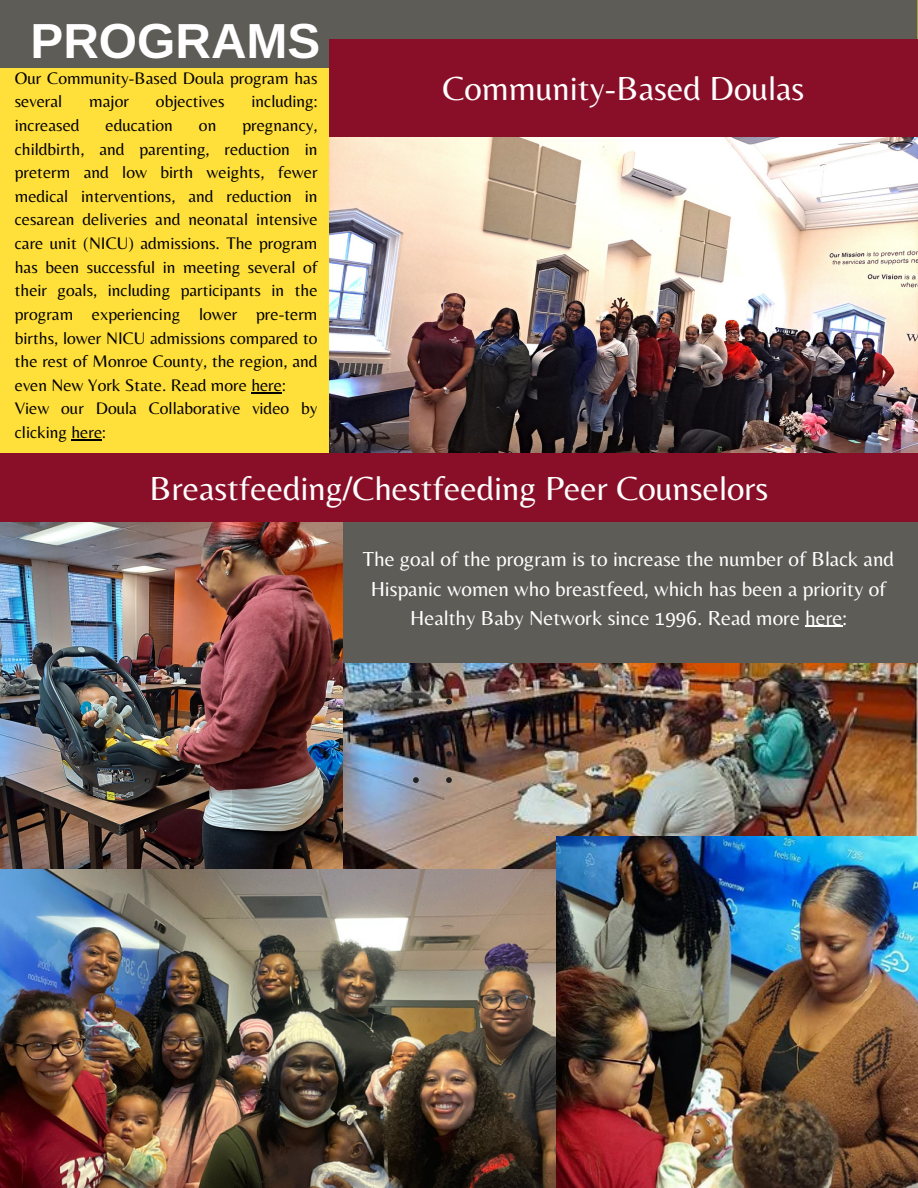
<style>
.page{position:relative;width:918px;height:1188px;background:#ffdf39}
.page>*{position:absolute;margin:0;border:0;box-sizing:border-box;transform-origin:0 0}
.t1{font:49.2px "Ramabhadra";color:#fff}
.t2{font:34.8px "Belleza";color:#fff}
.t3{font:21.15px/29.2px "Belleza";color:#fff;text-align:center}
.t4{font:17.4px/23.7px "Belleza";color:#000}
</style>
<div class="page">
<div style="left:0;top:0;width:918px;height:68px;background:#5d5c57"></div>
<div style="left:329px;top:39px;width:589px;height:98px;background:#890f29"></div>
<img style="left:329px;top:137px;width:588px;height:316px">
<img style="left:343px;top:663px;width:575px;height:207px">
<div style="left:329px;top:510px;width:589px;height:153px;background:#5d5c57"></div>
<svg style="left:408px;top:692px;width:44px;height:90px;background:#4d4748"></svg>
<div style="left:0;top:453px;width:918px;height:69px;background:#890f29"></div>
<img style="left:0;top:522px;width:343px;height:348px">
<img style="left:0;top:870px;width:556px;height:318px">
<img style="left:556px;top:837px;width:362px;height:351px">
<hr style="left:251px;top:392px;width:31px;height:1px;background:#000">
<hr style="left:71px;top:439px;width:31px;height:1px;background:#000">
<hr style="left:805px;top:626px;width:37px;height:1px;background:#fff">
<h1 class="t1" style="left:31px;top:12px;width:291px">PROGRAMS</h1>
<p class="t4" style="left:15px;top:66px;width:304px">Our Community-Based Doula program has several</p>
<p class="t4" style="left:89px;top:89px;width:41px">major</p>
<p class="t4" style="left:156px;top:89px;width:70px">objectives</p>
<p class="t4" style="left:251px;top:89px;width:68px">including:</p>
<p class="t4" style="left:15px;top:113px;width:66px">increased</p>
<p class="t4" style="left:106px;top:113px;width:69px">education</p>
<p class="t4" style="left:199px;top:113px;width:19px">on</p>
<p class="t4" style="left:15px;top:113px;width:304px;text-indent:228px">pregnancy, childbirth, and parenting, reduction in preterm and low birth weights, fewer medical interventions, and reduction in cesarean deliveries and neonatal intensive care unit (NICU) admissions. The program has been successful in meeting several of their goals, including participants in the program experiencing lower pre-term births, lower NICU admissions compared to the rest of Monroe County, the region, and even New York State. Read more here:<br>View our Doula Collaborative video by clicking here:</p>
<h2 class="t2" style="left:443px;top:67px;width:363px">Community-Based Doulas</h2>
<h2 class="t2" style="left:149px;top:467px;width:621px">Breastfeeding/Chestfeeding Peer Counselors</h2>
<p class="t3" style="left:363px;top:544px;width:533px">The goal of the program is to increase the number of Black and<br>Hispanic women who breastfeed, which has been a priority of<br>Healthy Baby Network since 1996. Read more here:</p>
</div>
